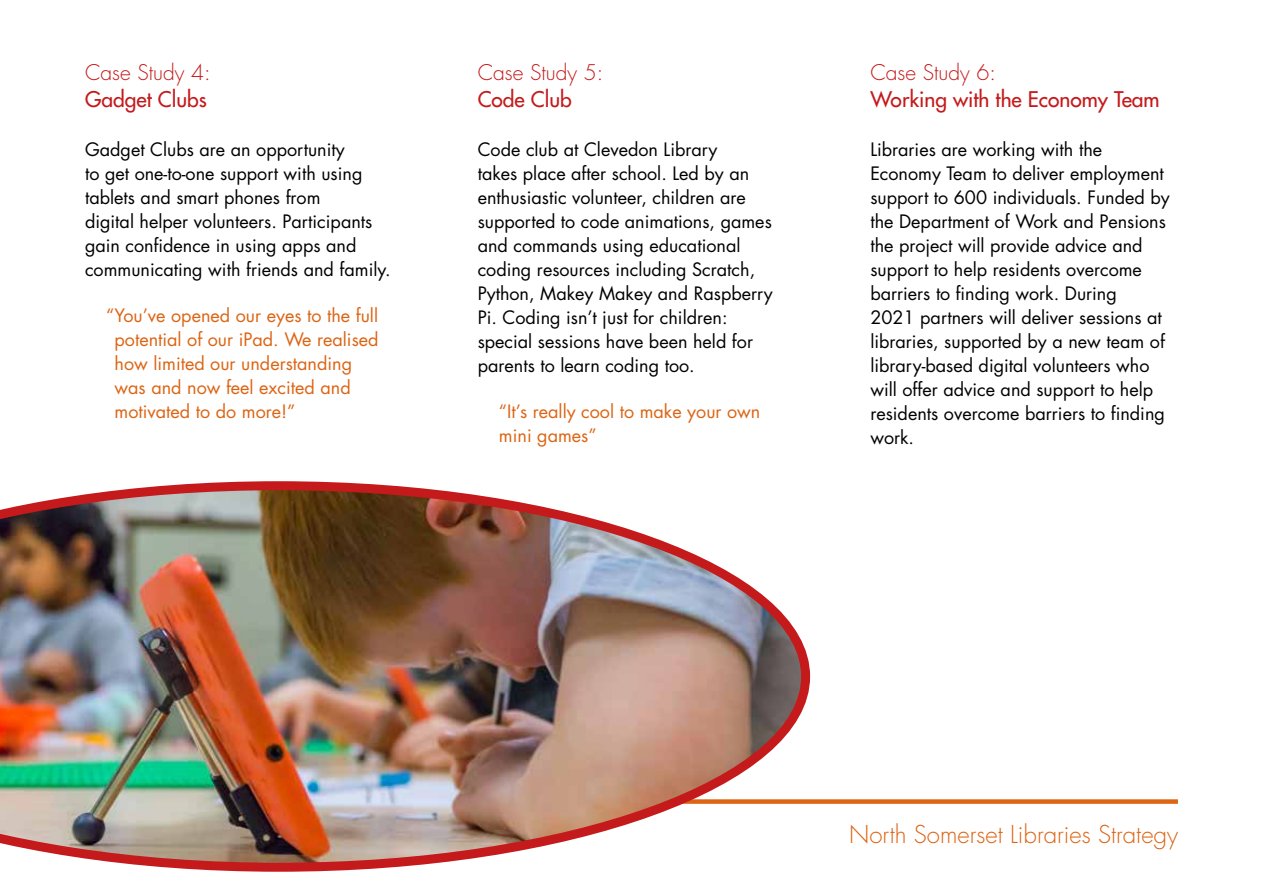
<style>
.page{position:relative;width:1263px;height:893px;background:#fff}
.page>*{position:absolute;margin:0;border:0;box-sizing:border-box;transform-origin:0 0}
.t1{font:300 24px "Futura LT";color:#dc6413}
.Heading_4__H4{font:300 21px/27px "Futura LT";color:#c51a1b}
.Text__P{font:21px/27px "Futura LT";color:#c51a1b}
.Text__P-2{font:18px/24px "Futura LT";color:#000}
.Quote__P{font:18px/24px "Futura LT";color:#dc6413}
.s1{font-weight:400}
.s2{font-weight:300}
</style>
<div class="page">
<div style="left:85px;top:799px;width:1093px;height:5px;background:#dc6413"></div>
<img style="left:0;top:481px;width:810px;height:391px">
<h4 class="Heading_4__H4" style="left:85px;top:59px;width:127px">Case Study 4:<br><span class="s1">Gadget Clubs</span></h4>
<p class="Text__P-2" style="left:85px;top:138px;width:307px">Gadget Clubs are an opportunity<br>to get one-to-one support with using tablets and smart phones from<br>digital helper volunteers. Participants gain confidence in using apps and communicating with friends and family.</p>
<p class="Quote__P" style="left:115px;top:303px;width:266px;text-indent:-8px">“You’ve opened our eyes to the full potential of our iPad. We realised how limited our understanding was and now feel excited and motivated to do more!”</p>
<h4 class="Heading_4__H4" style="left:478px;top:59px;width:127px">Case Study 5:<br><span class="s1">Code Club</span></h4>
<p class="Text__P-2" style="left:478px;top:138px;width:297px">Code club at Clevedon Library<br>takes place after school. Led by an enthusiastic volunteer, children are supported to code animations, games and commands using educational coding resources including Scratch, Python, Makey Makey and Raspberry Pi. Coding isn’t just for children: special sessions have been held for parents to learn coding too.</p>
<p class="Quote__P" style="left:499px;top:399px;width:263px">“It’s really cool to make your own mini games”</p>
<p class="Text__P" style="left:870px;top:58px;width:291px"><span class="s2">Case Study 6:<br></span>Working with the Economy Team</p>
<p class="Text__P-2" style="left:870px;top:138px;width:301px">Libraries are working with the Economy Team to deliver employment support to 600 individuals. Funded by the Department of Work and Pensions the project will provide advice and support to help residents overcome barriers to finding work. During<br>2021 partners will deliver sessions at libraries, supported by a new team of library-based digital volunteers who will offer advice and support to help residents overcome barriers to finding work.</p>
<h1 class="t1" style="left:849px;top:820px;width:330px">North Somerset Libraries Strategy</h1>
</div>
